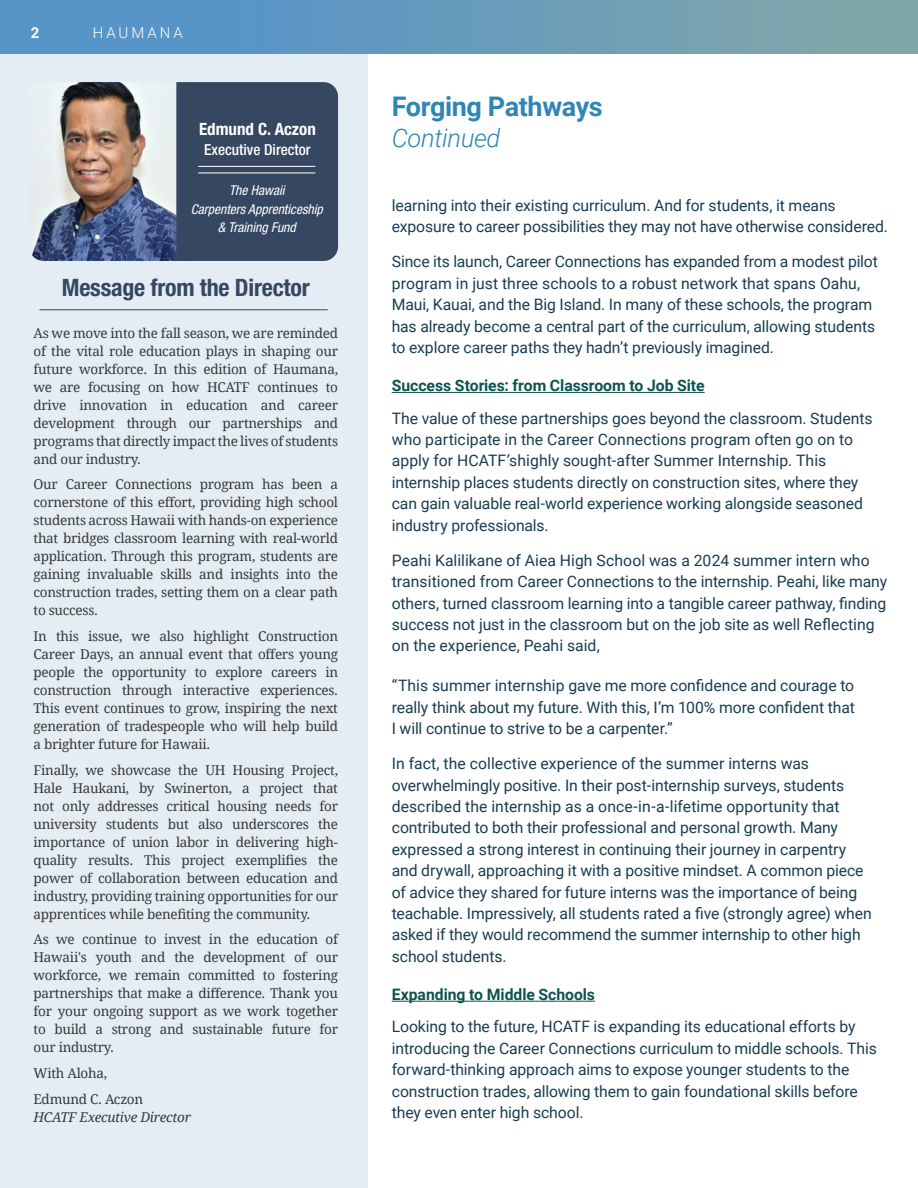
<style>
.page{position:relative;width:918px;height:1188px;background:#fff}
.page>*{position:absolute;margin:0;border:0;box-sizing:border-box;transform-origin:0 0}
.t1{font:700 27px "Roboto";letter-spacing:-.015em;color:#2f86b5}
.t2{font:italic 300 25.5px "Roboto";letter-spacing:-.015em;color:#2f86b5}
.t3{font:700 condensed 24px "Helvetica Neue LT Std";letter-spacing:-.01em;color:#364762}
.t4{font:700 condensed 16.95px "Helvetica Neue LT Std";color:#fff}
.t5{font:15.75px/21.3px "Roboto";letter-spacing:-.005em;color:#1a3d50}
.t6{font:700 15.75px "Roboto";letter-spacing:-.005em;color:#0e5350}
.t7{font:500 condensed 15.3px "Helvetica Neue LT Std";color:#fff}
.t8{font:300 15px "Roboto";letter-spacing:.2em;color:#fff}
.t9{font:700 15px "Roboto";color:#fff}
.t10{font:13.5px/18px "Droid Serif";letter-spacing:-.02em;color:#373837;text-align:justify}
.t11{font:italic condensed 13.5px/18.6px "Helvetica Neue LT Std";color:#fff;text-align:center}
.t12{font:italic 13.5px/18px "Droid Serif";letter-spacing:-.02em;color:#373837}
.s1{font-style:normal}
</style>
<div class="page">
<hr style="left:392px;top:392px;width:313px;height:1px;background:#0e5350">
<hr style="left:392px;top:1001px;width:203px;height:1px;background:#0e5350">
<img style="left:0;top:0;width:918px;height:53px">
<div style="left:0;top:54px;width:367px;height:1134px;background:#e5edf4"></div>
<hr style="left:39px;top:309px;width:289px;height:1px;background:#364762">
<img style="left:29px;top:82px;width:147px;height:179px">
<div style="left:176px;top:82px;width:162px;height:179px;background:#364762"></div>
<hr style="left:198px;top:166px;width:117px;height:1px;background:#fff">
<hr style="left:198px;top:173px;width:117px;height:1px;background:#fff">
<p class="t9" style="left:31px;top:22px;width:10px">2</p>
<p class="t8" style="left:93px;top:22px;width:92px">HAUMANA</p>
<p class="t4" style="left:199px;top:119px;width:118px">Edmund C. Aczon</p>
<p class="t7" style="left:204px;top:141px;width:108px">Executive Director</p>
<p class="t11" style="left:191px;top:181px;width:134px">The Hawaii<br>Carpenters Apprenticeship &amp; Training Fund</p>
<p class="t3" style="left:62px;top:273px;width:249px">Message from the Director</p>
<p class="t10" style="left:34px;top:323px;width:306px">As we move into the fall season, we are reminded of the vital role education plays in shaping our future workforce. In this edition of Haumana, we are focusing on how HCATF continues to drive innovation in education and career development through our partnerships and programs that directly impact the lives of students and our industry.</p>
<p class="t10" style="left:34px;top:475px;width:306px">Our Career Connections program has been a cornerstone of this effort, providing high school students across Hawaii with hands-on experience that bridges classroom learning with real-world application. Through this program, students are gaining invaluable skills and insights into the construction trades, setting them on a clear path to success.</p>
<p class="t10" style="left:34px;top:627px;width:306px">In this issue, we also highlight Construction Career Days, an annual event that offers young people the opportunity to explore careers in construction through interactive experiences.<br>This event continues to grow, inspiring the next generation of tradespeople who will help build a brighter future for Hawaii.</p>
<p class="t10" style="left:34px;top:760px;width:306px">Finally, we showcase the UH Housing Project, Hale Haukani, by Swinerton, a project that not only addresses critical housing needs for university students but also underscores the importance of union labor in delivering high&shy;quality results. This project exemplifies the power of collaboration between education and industry, providing training opportunities for our apprentices while benefiting the community.</p>
<p class="t10" style="left:34px;top:930px;width:306px">As we continue to invest in the education of Hawaii's youth and the development of our workforce, we remain committed to fostering partnerships that make a difference. Thank you for your ongoing support as we work together to build a strong and sustainable future for our industry.</p>
<p class="t10" style="left:34px;top:1064px;width:75px">With Aloha,</p>
<p class="t12" style="left:34px;top:1089px;width:159px"><span class="s1">Edmund C. Aczon<br></span>HCATF Executive Director</p>
<p class="t1" style="left:392px;top:88px;width:213px">Forging Pathways</p>
<p class="t2" style="left:392px;top:120px;width:110px">Continued</p>
<p class="t5" style="left:392px;top:194px;width:498px">learning into their existing curriculum. And for students, it means exposure to career possibilities they may not have otherwise considered.</p>
<p class="t5" style="left:392px;top:251px;width:488px">Since its launch, Career Connections has expanded from a modest pilot program in just three schools to a robust network that spans Oahu, Maui, Kauai, and the Big Island. In many of these schools, the program has already become a central part of the curriculum, allowing students to explore career paths they hadn’t previously imagined.</p>
<p class="t6" style="left:392px;top:375px;width:314px">Success Stories: from Classroom to Job Site</p>
<p class="t5" style="left:392px;top:407px;width:482px">The value of these partnerships goes beyond the classroom. Students who participate in the Career Connections program often go on to apply for HCATF’shighly sought-after Summer Internship. This internship places students directly on construction sites, where they can gain valuable real-world experience working alongside seasoned industry professionals.</p>
<p class="t5" style="left:392px;top:549px;width:497px">Peahi Kalilikane of Aiea High School was a 2024 summer intern who transitioned from Career Connections to the internship. Peahi, like many others, turned classroom learning into a tangible career pathway, finding success not just in the classroom but on the job site as well Reflecting on the experience, Peahi said,</p>
<p class="t5" style="left:392px;top:674px;width:465px;text-align:justify">“This summer internship gave me more confidence and courage to really think about my future. With this, I’m 100% more confident that I will continue to strive to be a carpenter.”</p>
<p class="t5" style="left:392px;top:752px;width:482px">In fact, the collective experience of the summer interns was overwhelmingly positive. In their post-internship surveys, students described the internship as a once-in-a-lifetime opportunity that contributed to both their professional and personal growth. Many expressed a strong interest in continuing their journey in carpentry and drywall, approaching it with a positive mindset. A common piece of advice they shared for future interns was the importance of being teachable. Impressively, all students rated a five (strongly agree) when asked if they would recommend the summer internship to other high school students.</p>
<p class="t6" style="left:392px;top:983px;width:205px">Expanding to Middle Schools</p>
<p class="t5" style="left:392px;top:1016px;width:487px">Looking to the future, HCATF is expanding its educational efforts by introducing the Career Connections curriculum to middle schools. This forward-thinking approach aims to expose younger students to the construction trades, allowing them to gain foundational skills before they even enter high school.</p>
</div>
